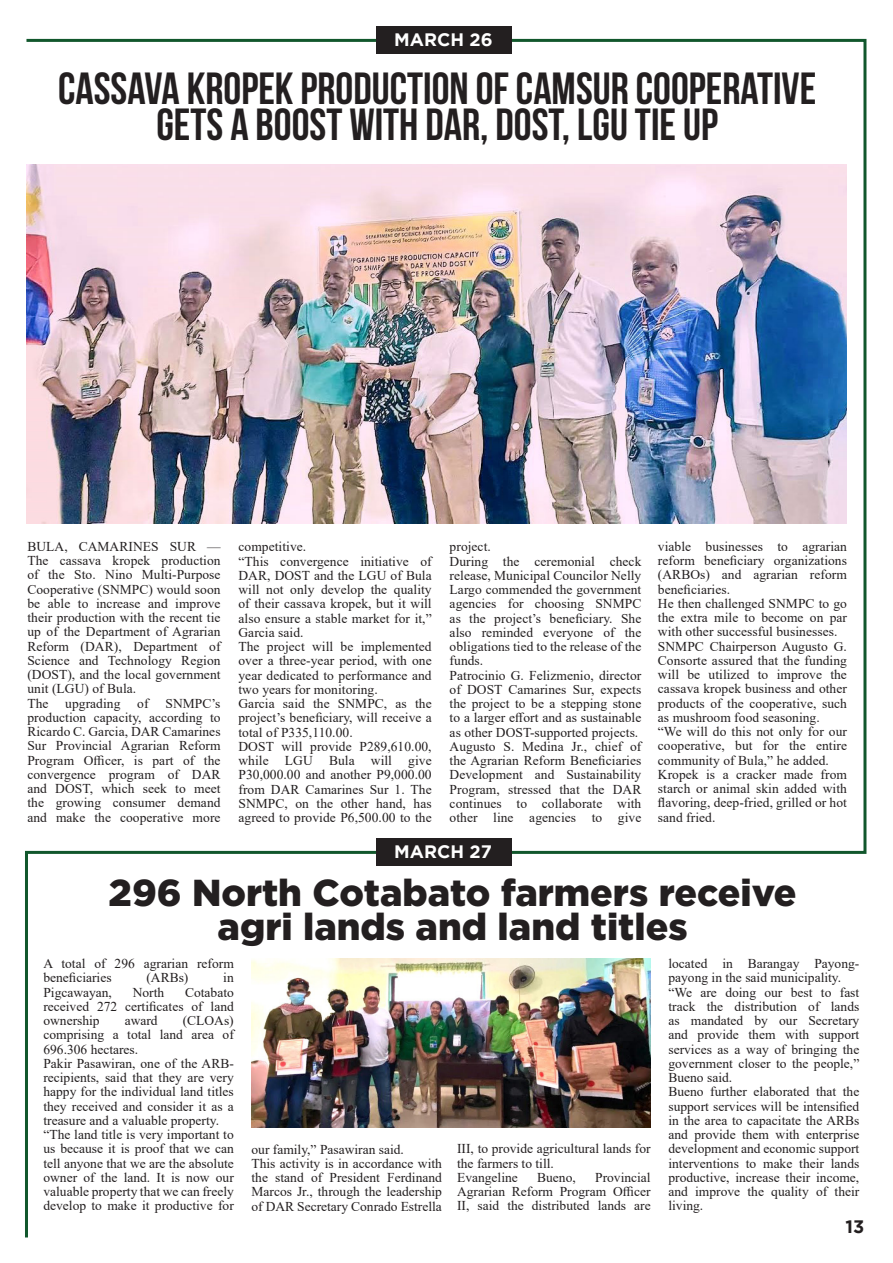
<style>
.page{position:relative;width:893px;height:1263px;background:#fff}
.page>*{position:absolute;margin:0;border:0;box-sizing:border-box;transform-origin:0 0}
.t1{font:700 45px/36px "Bebas Neue";color:#231f20;text-align:center}
.t2{font:900 37.5px "Gotham";color:#231f20}
.t3{font:700 18px "Gotham";color:#fff}
.t4{font:700 18px "Gotham";color:#231f20}
.t5{font:13.5px/14.2px "Times New Roman";letter-spacing:.005em;color:#231f20;text-align:justify}
</style>
<div class="page">
<img style="left:25px;top:37px;width:842px;height:1201px">
<div style="left:376px;top:27px;width:135px;height:27px;background:#231f20"></div>
<div style="left:376px;top:839px;width:135px;height:27px;background:#231f20"></div>
<p class="t3" style="left:394px;top:29px;width:100px">MARCH 26</p>
<p class="t1" style="left:58px;top:70px;width:760px">CASSAVA KROPEK PRODUCTION OF CAMSUR COOPERATIVE<br>GETS A BOOST WITH DAR, DOST, LGU TIE UP</p>
<p class="t5" style="left:27px;top:539px;width:195px">BULA, CAMARINES SUR — The cassava kropek production of the Sto. Nino Multi-Purpose Cooperative (SNMPC) would soon be able to increase and improve their production with the recent tie up of the Department of Agrarian Reform (DAR), Department of Science and Technology Region (DOST), and the local government unit (LGU) of Bula.</p>
<p class="t5" style="left:27px;top:696px;width:195px">The upgrading of SNMPC’s production capacity, according to Ricardo C. Garcia, DAR Camarines Sur Provincial Agrarian Reform Program Officer, is part of the convergence program of DAR and DOST, which seek to meet the growing consumer demand and make the cooperative more</p>
<p class="t5" style="left:238px;top:539px;width:69px">competitive.</p>
<p class="t5" style="left:238px;top:553px;width:195px">“This convergence initiative of DAR, DOST and the LGU of Bula will not only develop the quality of their cassava kropek, but it will also ensure a stable market for it,” Garcia said.</p>
<p class="t5" style="left:238px;top:639px;width:195px">The project will be implemented over a three-year period, with one year dedicated to performance and two years for monitoring.</p>
<p class="t5" style="left:238px;top:696px;width:195px">Garcia said the SNMPC, as the project’s beneficiary, will receive a total of P335,110.00.</p>
<p class="t5" style="left:238px;top:739px;width:195px">DOST will provide P289,610.00, while LGU Bula will give P30,000.00 and another P9,000.00 from DAR Camarines Sur 1. The SNMPC, on the other hand, has agreed to provide P6,500.00 to the</p>
<p class="t5" style="left:450px;top:539px;width:43px">project.</p>
<p class="t5" style="left:450px;top:553px;width:193px">During the ceremonial check release, Municipal Councilor Nelly Largo commended the government agencies for choosing SNMPC as the project’s beneficiary. She also reminded everyone of the obligations tied to the release of the funds.</p>
<p class="t5" style="left:450px;top:667px;width:193px">Patrocinio G. Felizmenio, director of DOST Camarines Sur, expects the project to be a stepping stone to a larger effort and as sustainable as other DOST-supported projects.</p>
<p class="t5" style="left:450px;top:739px;width:193px">Augusto S. Medina Jr., chief of the Agrarian Reform Beneficiaries Development and Sustainability Program, stressed that the DAR continues to collaborate with other line agencies to give</p>
<p class="t3" style="left:394px;top:841px;width:99px">MARCH 27</p>
<p class="t5" style="left:658px;top:539px;width:191px">viable businesses to agrarian reform beneficiary organizations (ARBOs) and agrarian reform beneficiaries.</p>
<p class="t5" style="left:658px;top:596px;width:191px">He then challenged SNMPC to go the extra mile to become on par with other successful businesses.</p>
<p class="t5" style="left:658px;top:639px;width:191px">SNMPC Chairperson Augusto G.<br>Consorte assured that the funding will be utilized to improve the cassava kropek business and other products of the cooperative, such as mushroom food seasoning.</p>
<p class="t5" style="left:658px;top:724px;width:191px">“We will do this not only for our cooperative, but for the entire community of Bula,” he added.</p>
<p class="t5" style="left:658px;top:767px;width:191px">Kropek is a cracker made from starch or animal skin added with flavoring, deep-fried, grilled or hot sand fried.</p>
<p class="t2" style="left:109px;top:871px;width:690px">296 North Cotabato farmers receive</p>
<p class="t2" style="left:218px;top:905px;width:471px">agri lands and land titles</p>
<p class="t5" style="left:43px;top:956px;width:192px">A total of 296 agrarian reform beneficiaries</p>
<p class="t5" style="left:146px;top:970px;width:43px">(ARBs)</p>
<p class="t5" style="left:223px;top:970px;width:12px">in</p>
<p class="t5" style="left:43px;top:984px;width:192px;text-indent:142px">Cotabato received 272 certificates of land ownership</p>
<p class="t5" style="left:43px;top:984px;width:70px">Pigcawayan,</p>
<p class="t5" style="left:133px;top:984px;width:33px">North</p>
<p class="t5" style="left:43px;top:1013px;width:192px;text-indent:139px">(CLOAs) comprising a total land area of 696.306 hectares.</p>
<p class="t5" style="left:43px;top:1056px;width:192px">Pakir Pasawiran, one of the ARB&shy;recipients, said that they are very happy for the individual land titles they received and consider it as a treasure and a valuable property.</p>
<p class="t5" style="left:43px;top:1127px;width:192px">“The land title is very important to us because it is proof that we can tell anyone that we are the absolute owner of the land. It is now our valuable property that we can freely develop to make it productive for</p>
<p class="t5" style="left:125px;top:1013px;width:34px">award</p>
<p class="t5" style="left:252px;top:1141px;width:154px">our family,” Pasawiran said.</p>
<p class="t5" style="left:252px;top:1156px;width:192px">This activity is in accordance with the stand of President Ferdinand Marcos Jr., through the leadership of DAR Secretary Conrado Estrella</p>
<p class="t5" style="left:457px;top:1141px;width:195px">III, to provide agricultural lands for the farmers to till.</p>
<p class="t5" style="left:457px;top:1170px;width:62px">Evangeline</p>
<p class="t5" style="left:537px;top:1170px;width:40px">Bueno,</p>
<p class="t5" style="left:457px;top:1170px;width:195px;text-indent:138px">Provincial Agrarian Reform Program Officer II, said the distributed lands are</p>
<p class="t5" style="left:668px;top:956px;width:192px">located in Barangay Payong&shy;payong in the said municipality.</p>
<p class="t5" style="left:668px;top:984px;width:192px">“We are doing our best to fast track the distribution of lands as mandated by our Secretary and provide them with support services as a way of bringing the government closer to the people,” Bueno said.</p>
<p class="t5" style="left:668px;top:1084px;width:192px">Bueno further elaborated that the support services will be intensified in the area to capacitate the ARBs and provide them with enterprise development and economic support interventions to make their lands productive, increase their income, and improve the quality of their living.</p>
<h3 class="t4" style="left:845px;top:1216px;width:20px">13</h3>
</div>
